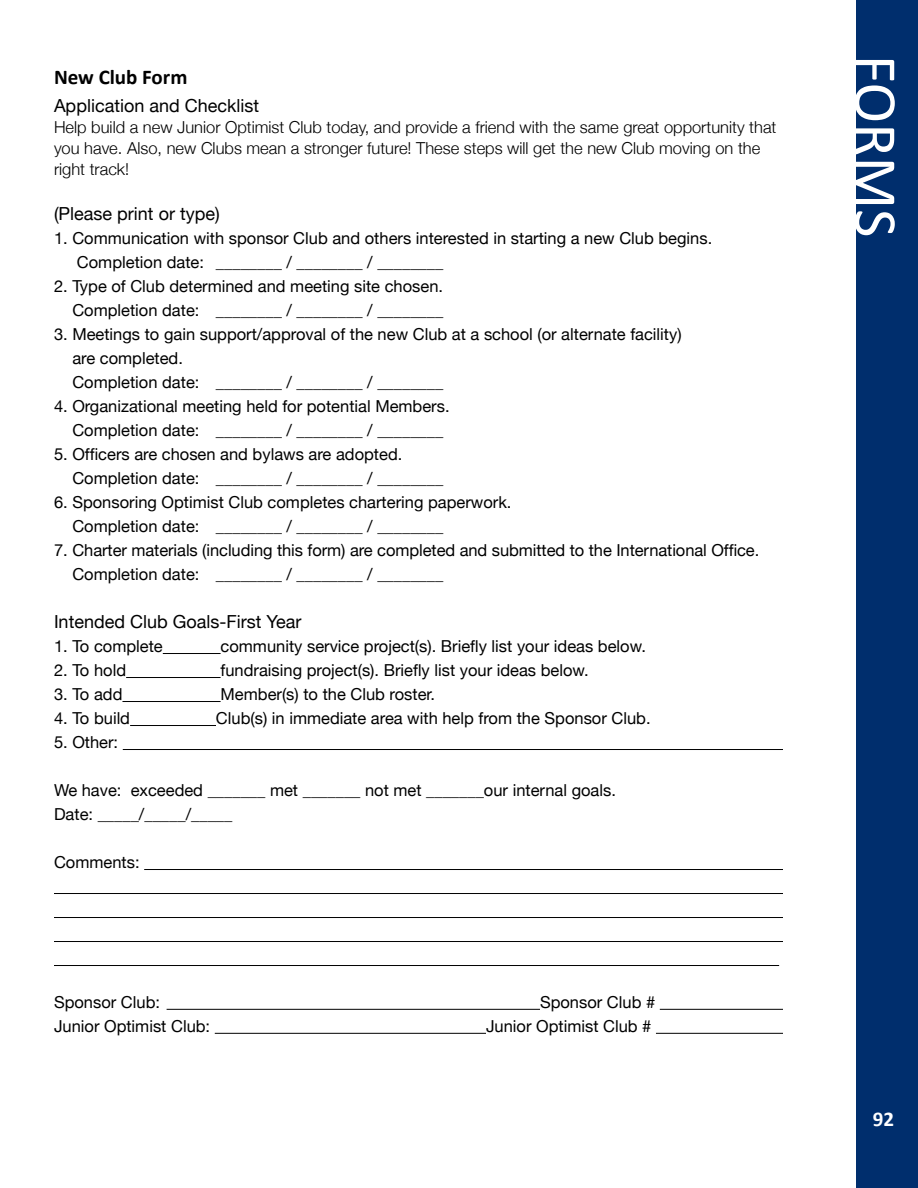
<style>
.page{position:relative;width:918px;height:1188px;background:#fff}
.page>*{position:absolute;margin:0;border:0;box-sizing:border-box;transform-origin:0 0}
.t1{font:61.5px "Calibri";color:#fff}
.t2{font:700 21px "Calibri";color:#000}
.t3{font:700 21px "Calibri";color:#fff}
.t4{font:18px "Helvetica Neue";color:#000}
.t5{font:16.5px/24px "Helvetica Neue";color:#000}
.t6{font:300 16.5px/21px "Helvetica Neue";color:#000}
</style>
<div class="page">
<div style="left:856px;top:0;width:62px;height:1188px;background:#002e6d"></div>
<hr style="left:163px;top:653px;width:58px;height:1px;background:#000">
<hr style="left:126px;top:677px;width:95px;height:1px;background:#000">
<hr style="left:122px;top:701px;width:99px;height:1px;background:#000">
<hr style="left:130px;top:725px;width:86px;height:1px;background:#000">
<hr style="left:123px;top:749px;width:660px;height:1px;background:#000">
<hr style="left:144px;top:869px;width:639px;height:1px;background:#000">
<hr style="left:54px;top:893px;width:729px;height:1px;background:#000">
<hr style="left:54px;top:917px;width:729px;height:1px;background:#000">
<hr style="left:54px;top:941px;width:729px;height:1px;background:#000">
<hr style="left:54px;top:965px;width:725px;height:1px;background:#000">
<hr style="left:167px;top:1009px;width:373px;height:1px;background:#000">
<hr style="left:660px;top:1009px;width:123px;height:1px;background:#000">
<hr style="left:215px;top:1033px;width:271px;height:1px;background:#000">
<hr style="left:656px;top:1033px;width:127px;height:1px;background:#000">
<p class="t2" style="left:54px;top:64px;width:135px">New Club Form</p>
<p class="t4" style="left:54px;top:95px;width:207px">Application and Checklist</p>
<p class="t6" style="left:54px;top:117px;width:724px">Help build a new Junior Optimist Club today, and provide a friend with the same great opportunity that you have. Also, new Clubs mean a stronger future! These steps will get the new Club moving on the right track!</p>
<p class="t4" style="left:54px;top:203px;width:167px">(Please print or type)</p>
<p class="t5" style="left:77px;top:226px;width:637px;text-indent:-23px">1. Communication with sponsor Club and others interested in starting a new Club begins.<br>Completion date: ________ / ________ / ________</p>
<p class="t5" style="left:54px;top:274px;width:391px;text-align:right">2. Type of Club determined and meeting site chosen.<br>Completion date: ________ / ________ / ________</p>
<p class="t5" style="left:72px;top:322px;width:611px;text-indent:-18px">3. Meetings to gain support/approval of the new Club at a school (or alternate facility) are completed.<br>Completion date: ________ / ________ / ________</p>
<p class="t5" style="left:72px;top:394px;width:379px;text-indent:-18px">4. Organizational meeting held for potential Members.<br>Completion date: ________ / ________ / ________</p>
<p class="t5" style="left:72px;top:442px;width:372px;text-indent:-18px">5. Officers are chosen and bylaws are adopted.<br>Completion date: ________ / ________ / ________</p>
<p class="t5" style="left:72px;top:490px;width:441px;text-indent:-18px">6. Sponsoring Optimist Club completes chartering paperwork.<br>Completion date: ________ / ________ / ________</p>
<p class="t5" style="left:72px;top:538px;width:689px;text-indent:-18px">7. Charter materials (including this form) are completed and submitted to the International Office.<br>Completion date: ________ / ________ / ________</p>
<p class="t4" style="left:54px;top:611px;width:249px">Intended Club Goals-First Year</p>
<p class="t5" style="left:54px;top:634px;width:110px">1. To complete</p>
<p class="t5" style="left:221px;top:634px;width:427px">community service project(s). Briefly list your ideas below.</p>
<p class="t5" style="left:54px;top:658px;width:74px">2. To hold</p>
<p class="t5" style="left:221px;top:658px;width:370px">fundraising project(s). Briefly list your ideas below.</p>
<p class="t5" style="left:54px;top:682px;width:70px">3. To add</p>
<p class="t5" style="left:221px;top:682px;width:216px">Member(s) to the Club roster.</p>
<p class="t5" style="left:54px;top:706px;width:78px">4. To build</p>
<p class="t5" style="left:216px;top:706px;width:436px">Club(s) in immediate area with help from the Sponsor Club.</p>
<p class="t5" style="left:54px;top:730px;width:66px">5. Other:</p>
<p class="t5" style="left:54px;top:778px;width:563px">We have: exceeded _______ met _______ not met _______our internal goals.<br>Date: _____/_____/_____</p>
<p class="t5" style="left:54px;top:850px;width:87px">Comments:</p>
<p class="t5" style="left:54px;top:990px;width:108px">Sponsor Club:</p>
<p class="t5" style="left:540px;top:990px;width:117px">Sponsor Club #</p>
<p class="t5" style="left:54px;top:1014px;width:158px">Junior Optimist Club:</p>
<p class="t5" style="left:486px;top:1014px;width:167px">Junior Optimist Club #</p>
<h1 class="t1" style="left:914px;top:55px;width:184px;rotate:90deg">FORMS</h1>
<p class="t3" style="left:873px;top:1106px;width:23px">92</p>
</div>
